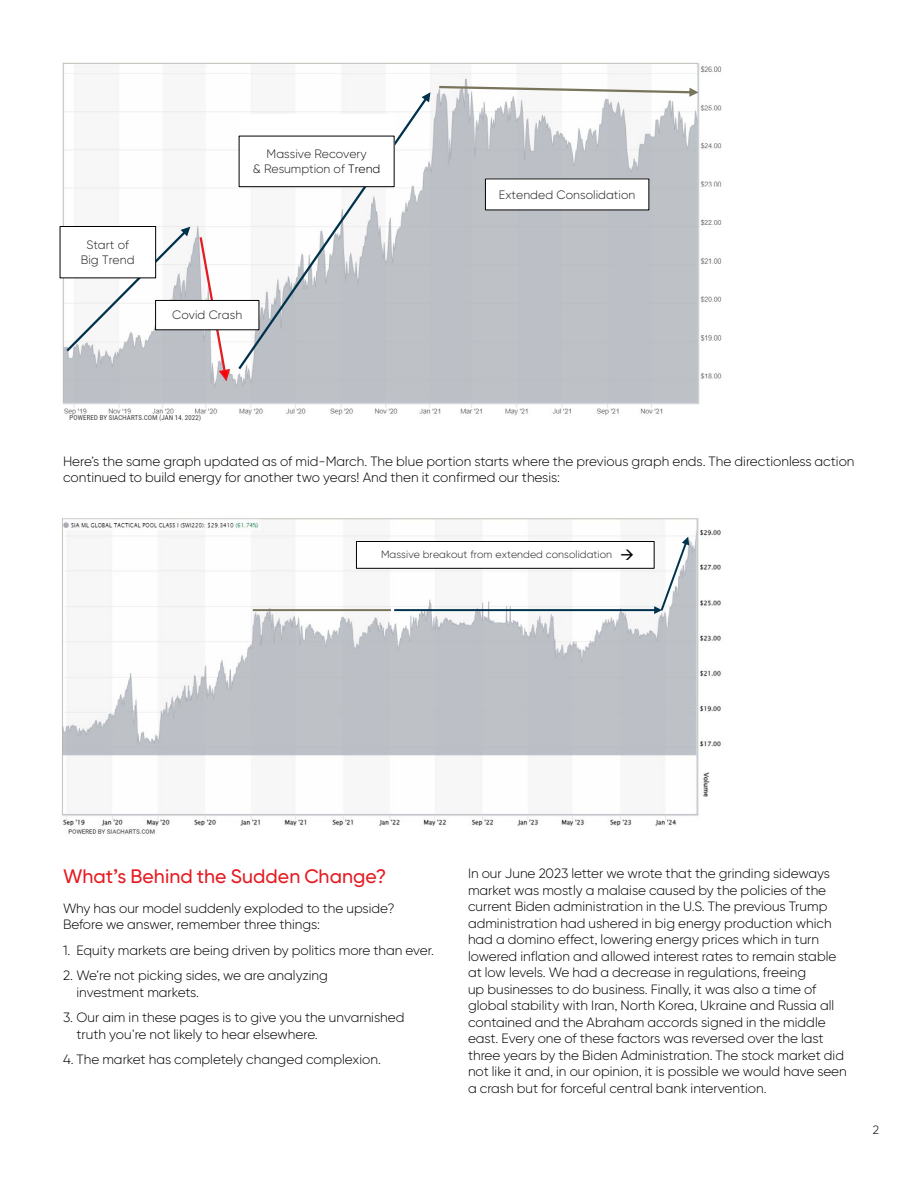
<style>
.page{position:relative;width:918px;height:1188px;background:#fff}
.page>*{position:absolute;margin:0;border:0;box-sizing:border-box;transform-origin:0 0}
.t1{font:500 19.5px "Gilroy BN";letter-spacing:.005em;color:#e41c23}
.t2{font:300 13.5px/16.5px "Gilroy BN";color:#000}
.t3{font:300 12.15px/14.5px "Gilroy BN";letter-spacing:.005em;color:#231f20;text-align:center}
.t4{font:300 12px "Gilroy BN";color:#000}
.t5{font:300 10.5px "Gilroy BN";letter-spacing:.005em;color:#231f20}
.s1{color:#000}
</style>
<div class="page">
<img style="left:60px;top:62px;width:662px;height:359px">
<svg style="left:64px;top:227px;width:126px;height:127px"></svg>
<svg style="left:198px;top:235px;width:33px;height:148px"></svg>
<svg style="left:437px;top:85px;width:262px;height:12px"></svg>
<svg style="left:236px;top:95px;width:193px;height:277px"></svg>
<svg style="left:422px;top:92px;width:8px;height:10px"></svg>
<div style="left:60px;top:226px;width:96px;height:52px;background:#fff"></div>
<div style="left:60px;top:226px;width:96px;height:52px;border:1px solid #000"></div>
<div style="left:485px;top:179px;width:164px;height:31px;background:#fff"></div>
<div style="left:156px;top:300px;width:103px;height:30px;background:#fff"></div>
<div style="left:155px;top:300px;width:104px;height:30px;border:1px solid #000"></div>
<div style="left:239px;top:115px;width:155px;height:72px;background:#fff"></div>
<div style="left:239px;top:136px;width:156px;height:51px;border:1px solid #000"></div>
<img style="left:61px;top:518px;width:660px;height:316px">
<div style="left:356px;top:541px;width:298px;height:27px;background:#fff"></div>
<div style="left:356px;top:541px;width:298px;height:28px;border:1px solid #000"></div>
<hr style="left:253px;top:609px;width:138px;height:2px;background:#79755d">
<hr style="left:394px;top:609px;width:261px;height:2px;background:#00324d">
<svg style="left:654px;top:537px;width:35px;height:77px"></svg>
<p class="t3" style="left:81px;top:237px;width:55px">Start of<br>Big Trend</p>
<p class="t3" style="left:253px;top:147px;width:129px">Massive Recovery<br>&amp; Resumption of <span class="s1">Trend</span></p>
<p class="t3" style="left:172px;top:308px;width:71px">Covid Crash</p>
<p class="t3" style="left:499px;top:187px;width:138px">Extended Consolidation</p>
<p class="t2" style="left:63px;top:453px;width:793px">Here’s the same graph updated as of mid-March. The blue portion starts where the previous graph ends. The directionless action continued to build energy for another two years! And then it confirmed our thesis:</p>
<p class="t5" style="left:381px;top:548px;width:255px">Massive breakout from extended consolidation <span class="s1">→</span></p>
<h2 class="t1" style="left:63px;top:864px;width:325px">What’s Behind the Sudden Change?</h2>
<p class="t2" style="left:63px;top:899px;width:333px">Why has our model suddenly exploded to the upside?<br>Before we answer, remember three things:</p>
<p class="t2" style="left:63px;top:941px;width:373px">1. Equity markets are being driven by politics more than ever.</p>
<p class="t2" style="left:76px;top:967px;width:253px;text-indent:-14px">2. We’re not picking sides, we are analyzing investment markets.</p>
<p class="t2" style="left:76px;top:1009px;width:329px;text-indent:-14px">3. Our aim in these pages is to give you the unvarnished truth you’re not likely to hear elsewhere.</p>
<p class="t2" style="left:63px;top:1051px;width:319px">4. The market has completely changed complexion.</p>
<p class="t2" style="left:468px;top:865px;width:380px">In our June 2023 letter we wrote that the grinding sideways market was mostly a malaise caused by the policies of the current Biden administration in the U.S. The previous Trump administration had ushered in big energy production which had a domino effect, lowering energy prices which in turn lowered inflation and allowed interest rates to remain stable at low levels. We had a decrease in regulations, freeing<br>up businesses to do business. Finally, it was also a time of global stability with Iran, North Korea, Ukraine and Russia all contained and the Abraham accords signed in the middle east. Every one of these factors was reversed over the last three years by the Biden Administration. The stock market did not like it and, in our opinion, it is possible we would have seen a crash but for forceful central bank intervention.</p>
<p class="t4" style="left:873px;top:1122px;width:8px">2</p>
</div>
